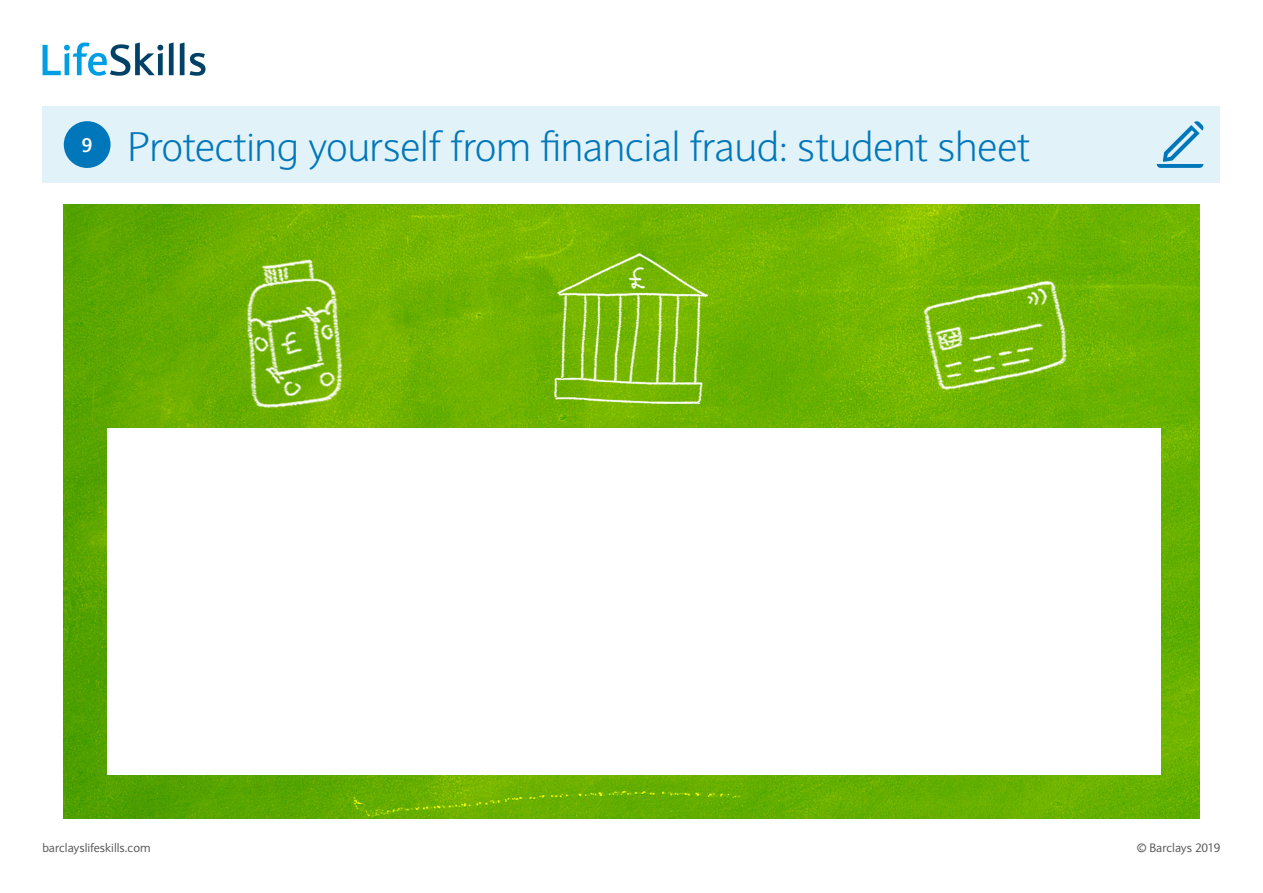
<style>
.page{position:relative;width:1263px;height:893px;background:#fff}
.page>*{position:absolute;margin:0;border:0;box-sizing:border-box;transform-origin:0 0}
.t1{font:300 40.5px "Expert Sans";letter-spacing:-.01em;color:#0077ba}
.t2{font:700 19.5px "Expert Sans";color:#fff}
.t3{font:12px "Expert Sans";color:#575756}
</style>
<div class="page">
<svg style="left:43px;top:43px;width:120px;height:33px"></svg>
<svg style="left:169px;top:43px;width:5px;height:32px"></svg>
<svg style="left:180px;top:43px;width:25px;height:33px"></svg>
<img style="left:64px;top:204px;width:1135px;height:615px">
<div style="left:43px;top:106px;width:1177px;height:77px;background:#e1f2f8"></div>
<div style="left:64px;top:121px;width:47px;height:47px;background:#0077ba;border-radius:50%"></div>
<div style="left:107px;top:428px;width:1053px;height:347px;background:#fff"></div>
<svg style="left:1157px;top:121px;width:47px;height:47px"></svg>
<p class="t2" style="left:82px;top:133px;width:13px">9</p>
<p class="t1" style="left:128px;top:122px;width:904px">Protecting yourself from financial fraud: student sheet</p>
<p class="t3" style="left:43px;top:840px;width:110px">barclayslifeskills.com</p>
<p class="t3" style="left:1137px;top:840px;width:85px">© Barclays 2019</p>
</div>
